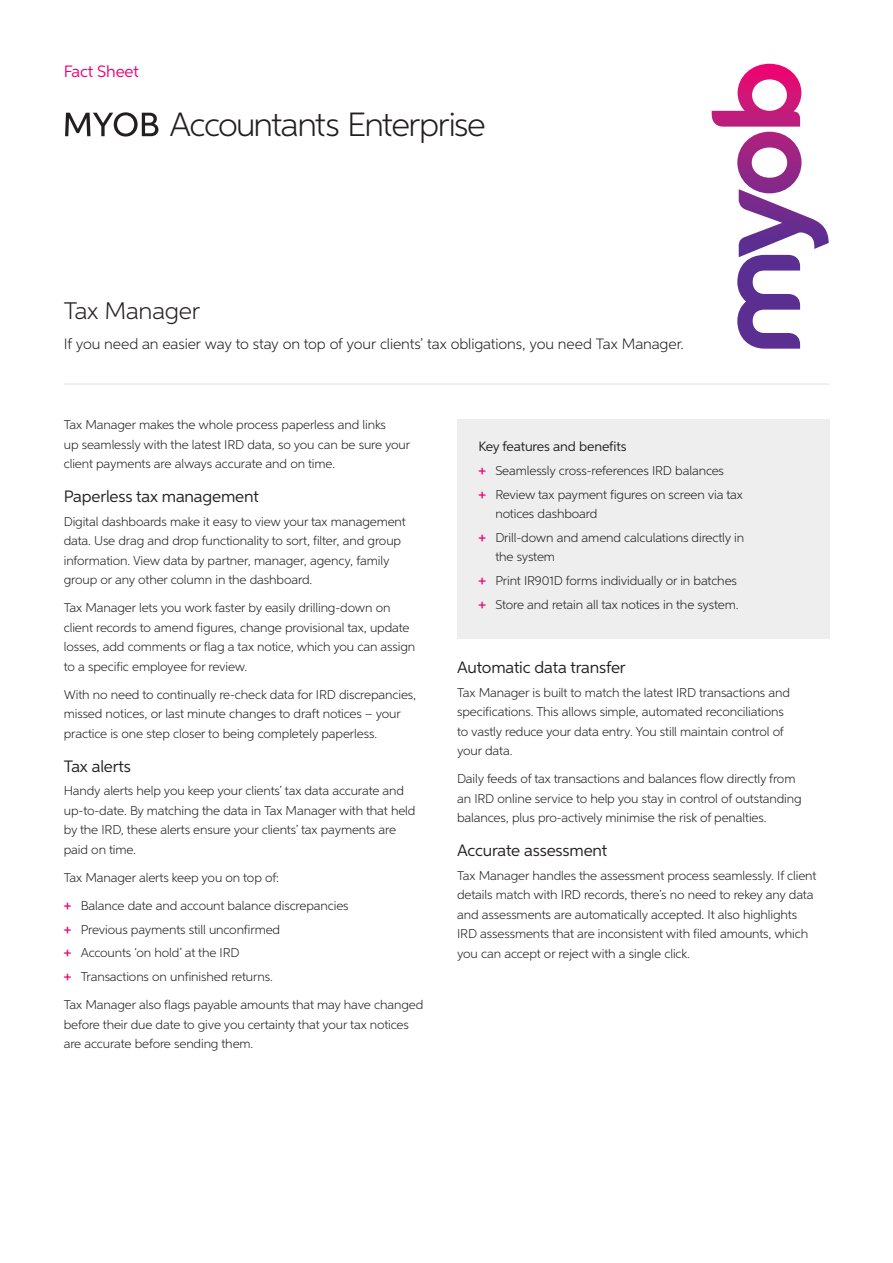
<style>
.page{position:relative;width:893px;height:1263px;background:#fff}
.page>*{position:absolute;margin:0;border:0;box-sizing:border-box;transform-origin:0 0}
.t1{font:300 33.6px "Neutro MYOB";letter-spacing:-.045em;color:#231f20}
.INTRO_HEAD{font:300 24px "Neutro MYOB";letter-spacing:-.01em;color:#231f20}
.SUB_HEAD{font:16.5px "Neutro MYOB";letter-spacing:-.01em;color:#231f20}
.DESCRIPTION{font:16.5px "Neutro MYOB";letter-spacing:-.01em;color:#ed0372}
.INTRO_COPY{font:300 15px "Neutro MYOB";letter-spacing:-.005em;color:#231f20}
.SUB_SUB_HEAD{font:13.5px "Neutro MYOB";letter-spacing:-.01em;color:#231f20}
.BODY_COPY{font:300 12.75px/19.5px "Neutro MYOB";letter-spacing:-.01em;color:#231f20}
.s1{font-weight:600;font-size:13.5px;color:#ed0372}
</style>
<div class="page">
<hr style="left:64px;top:383px;width:765px;height:2px;background:#231f20">
<svg style="left:712px;top:64px;width:117px;height:285px"></svg>
<svg style="left:65px;top:112px;width:93px;height:25px"></svg>
<div style="left:457px;top:419px;width:372px;height:220px;background:#eeeeef"></div>
<p class="DESCRIPTION" style="left:64px;top:61px;width:76px">Fact Sheet</p>
<p class="t1" style="left:170px;top:104px;width:317px">Accountants Enterprise</p>
<p class="INTRO_HEAD" style="left:64px;top:296px;width:138px">Tax Manager</p>
<p class="INTRO_COPY" style="left:64px;top:334px;width:622px">If you need an easier way to stay on top of your clients’ tax obligations, you need Tax Manager.</p>
<p class="BODY_COPY" style="left:64px;top:415px;width:348px">Tax Manager makes the whole process paperless and links<br>up seamlessly with the latest IRD data, so you can be sure your client payments are always accurate and on time.</p>
<p class="SUB_HEAD" style="left:64px;top:486px;width:196px">Paperless tax management</p>
<p class="BODY_COPY" style="left:64px;top:511px;width:343px">Digital dashboards make it easy to view your tax management data. Use drag and drop functionality to sort, filter, and group information. View data by partner, manager, agency, family group or any other column in the dashboard.</p>
<p class="BODY_COPY" style="left:64px;top:598px;width:353px">Tax Manager lets you work faster by easily drilling-down on client records to amend figures, change provisional tax, update losses, add comments or flag a tax notice, which you can assign to a specific employee for review.</p>
<p class="BODY_COPY" style="left:64px;top:684px;width:354px">With no need to continually re-check data for IRD discrepancies, missed notices, or last minute changes to draft notices – your practice is one step closer to being completely paperless.</p>
<p class="SUB_HEAD" style="left:64px;top:756px;width:69px">Tax alerts</p>
<p class="BODY_COPY" style="left:64px;top:781px;width:353px">Handy alerts help you keep your clients’ tax data accurate and up-to-date. By matching the data in Tax Manager with that held by the IRD, these alerts ensure your clients’ tax payments are paid on time.</p>
<p class="BODY_COPY" style="left:64px;top:867px;width:217px">Tax Manager alerts keep you on top of:</p>
<p class="BODY_COPY" style="left:64px;top:895px;width:286px"><span class="s1">+</span> Balance date and account balance discrepancies</p>
<p class="BODY_COPY" style="left:64px;top:919px;width:218px"><span class="s1">+</span> Previous payments still unconfirmed</p>
<p class="BODY_COPY" style="left:64px;top:943px;width:177px"><span class="s1">+</span> Accounts ‘on hold’ at the IRD</p>
<p class="BODY_COPY" style="left:64px;top:967px;width:211px"><span class="s1">+</span> Transactions on unfinished returns.</p>
<p class="BODY_COPY" style="left:64px;top:995px;width:361px">Tax Manager also flags payable amounts that may have changed before their due date to give you certainty that your tax notices are accurate before sending them.</p>
<p class="SUB_SUB_HEAD" style="left:478px;top:438px;width:150px">Key features and benefits</p>
<p class="BODY_COPY" style="left:478px;top:460px;width:247px"><span class="s1">+</span> Seamlessly cross-references IRD balances</p>
<p class="BODY_COPY" style="left:495px;top:484px;width:249px;text-indent:-17px"><span class="s1">+</span> Review tax payment figures on screen via tax notices dashboard</p>
<p class="BODY_COPY" style="left:495px;top:527px;width:250px;text-indent:-17px"><span class="s1">+</span> Drill-down and amend calculations directly in the system</p>
<p class="BODY_COPY" style="left:478px;top:571px;width:260px"><span class="s1">+</span> Print IR901D forms individually or in batches</p>
<p class="BODY_COPY" style="left:478px;top:594px;width:262px"><span class="s1">+</span> Store and retain all tax notices in the system.</p>
<p class="SUB_HEAD" style="left:457px;top:657px;width:170px">Automatic data transfer</p>
<p class="BODY_COPY" style="left:457px;top:682px;width:335px">Tax Manager is built to match the latest IRD transactions and specifications. This allows simple, automated reconciliations to vastly reduce your data entry. You still maintain control of your data.</p>
<p class="BODY_COPY" style="left:457px;top:769px;width:346px">Daily feeds of tax transactions and balances flow directly from an IRD online service to help you stay in control of outstanding balances, plus pro-actively minimise the risk of penalties.</p>
<p class="SUB_HEAD" style="left:457px;top:840px;width:152px">Accurate assessment</p>
<p class="BODY_COPY" style="left:457px;top:865px;width:361px">Tax Manager handles the assessment process seamlessly. If client details match with IRD records, there’s no need to rekey any data and assessments are automatically accepted. It also highlights IRD assessments that are inconsistent with filed amounts, which you can accept or reject with a single click.</p>
</div>
